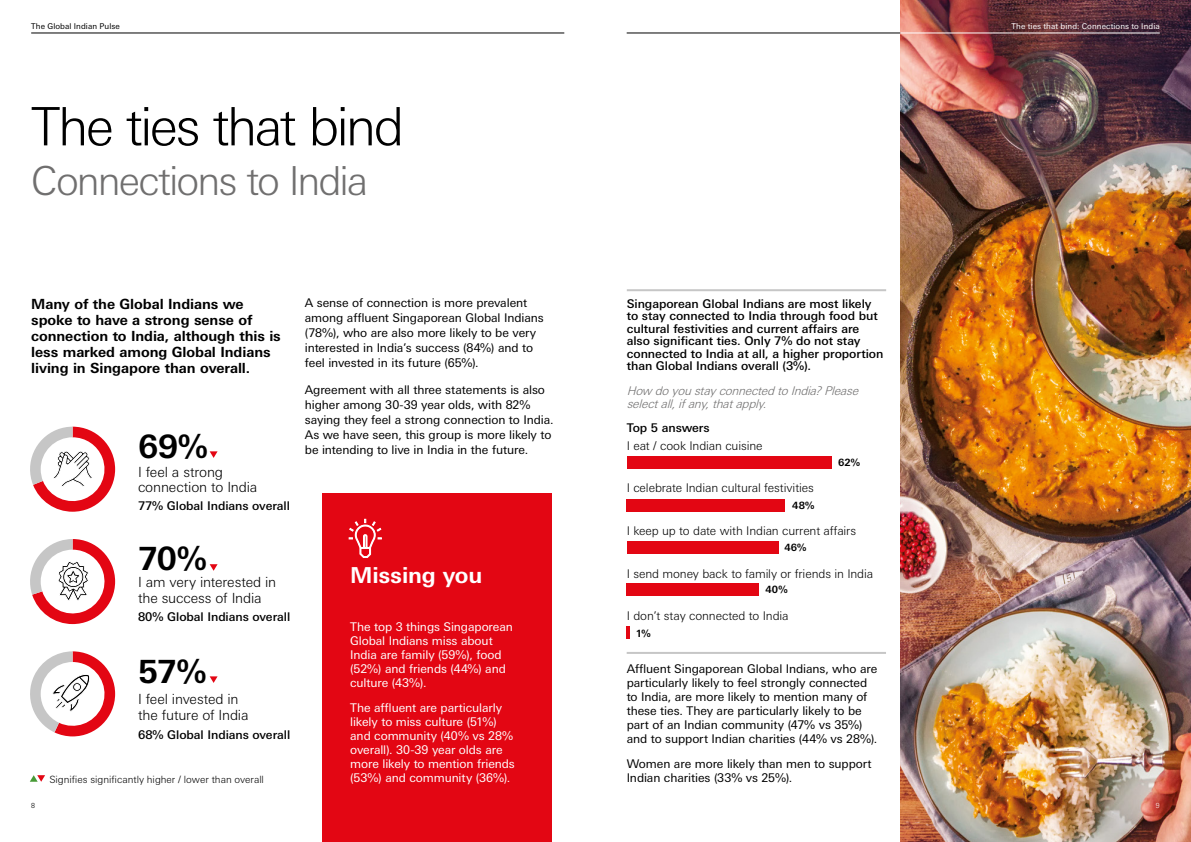
<style>
.page{position:relative;width:1191px;height:842px;background:#fff}
.page>*{position:absolute;margin:0;border:0;box-sizing:border-box;transform-origin:0 0}
.t1{font:300 53px "Univers Nextfor HSBC";letter-spacing:-.055em;color:#000}
.t2{font:300 40px "Univers Nextfor HSBC";letter-spacing:-.05em;color:#706f6f}
.t3{font:700 32px "Univers Nextfor HSBC";color:#000}
.t4{font:700 22px "Univers Nextfor HSBC";letter-spacing:-.01em;color:#fff}
.t5{font:700 14px/16px "Univers Nextfor HSBC";letter-spacing:-.005em;color:#000}
.t6{font:300 14px/16px "Univers Nextfor HSBC";letter-spacing:-.01em;color:#000}
.t7{font:12px/15px "Univers Nextfor HSBC";letter-spacing:-.005em;color:#000}
.t8{font:500 12px/12.5px "Univers Nextfor HSBC";letter-spacing:-.005em;color:#000}
.t9{font:12px/14px "Univers Nextfor HSBC";letter-spacing:-.005em;color:#fff}
.t10{font:300 12px "Univers Nextfor HSBC";letter-spacing:-.01em;color:#000}
.t11{font:italic 300 12px/12.5px "Univers Nextfor HSBC";color:#706f6f}
.t12{font:300 10px "Univers Nextfor HSBC";color:#000}
.t13{font:700 10px "Univers Nextfor HSBC";letter-spacing:.02em;color:#000}
.t14{font:8px "Univers Nextfor HSBC";letter-spacing:.01em;color:#fff}
.t15{font:8px "Univers Nextfor HSBC";letter-spacing:.01em;color:#000}
.t16{font:300 7px "Univers Nextfor HSBC";color:#000}
.t17{font:300 7px "Univers Nextfor HSBC";color:#fff}
</style>
<div class="page">
<hr style="left:627px;top:289px;width:259px;height:2px;background:#c6c6c6">
<hr style="left:626px;top:652px;width:260px;height:2px;background:#c6c6c6">
<svg style="left:30px;top:775px;width:15px;height:7px"></svg>
<svg style="left:210px;top:564px;width:7px;height:7px"></svg>
<svg style="left:210px;top:676px;width:7px;height:7px"></svg>
<svg style="left:210px;top:451px;width:7px;height:7px"></svg>
<svg style="left:30px;top:539px;width:85px;height:85px"></svg>
<img style="left:900px;top:0;width:291px;height:842px">
<hr style="left:626px;top:33px;width:274px;height:1px;background:#000">
<div style="left:322px;top:494px;width:229px;height:348px;background:#e30613"></div>
<svg style="left:349px;top:519px;width:32px;height:39px"></svg>
<svg style="left:30px;top:427px;width:85px;height:85px"></svg>
<svg style="left:30px;top:651px;width:85px;height:85px"></svg>
<hr style="left:900px;top:33px;width:259px;height:1px;background:#fff">
<div style="left:626px;top:583px;width:133px;height:13px;background:#e30613"></div>
<div style="left:626px;top:541px;width:152px;height:13px;background:#e30613"></div>
<div style="left:626px;top:499px;width:159px;height:12px;background:#e30613"></div>
<div style="left:626px;top:456px;width:205px;height:13px;background:#e30613"></div>
<hr style="left:626px;top:627px;width:4px;height:12px;background:#e30613">
<hr style="left:31px;top:33px;width:533px;height:1px;background:#000">
<p class="t15" style="left:31px;top:20px;width:90px">The Global Indian Pulse</p>
<h1 class="t1" style="left:31px;top:89px;width:375px">The ties that bind</h1>
<h2 class="t2" style="left:31px;top:153px;width:339px">Connections to India</h2>
<p class="t5" style="left:31px;top:295px;width:251px">Many of the Global Indians we spoke to have a strong sense of connection to India, although this is less marked among Global Indians living in Singapore than overall.</p>
<p class="t7" style="left:305px;top:295px;width:240px">A sense of connection is more prevalent among affluent Singaporean Global Indians (78%), who are also more likely to be very interested in India’s success (84%) and to feel invested in its future (65%).</p>
<p class="t7" style="left:305px;top:381px;width:250px">Agreement with all three statements is also higher among 30-39 year olds, with 82% saying they feel a strong connection to India.<br>As we have seen, this group is more likely to be intending to live in India in the future.</p>
<p class="t6" style="left:138px;top:463px;width:121px;line-height:15px">I feel a strong connection to India</p>
<p class="t8" style="left:138px;top:499px;width:153px">77% Global Indians overall</p>
<h3 class="t3" style="left:138px;top:424px;width:71px">69%</h3>
<p class="t16" style="left:31px;top:800px;width:5px">8</p>
<h3 class="t3" style="left:138px;top:536px;width:70px">70%</h3>
<p class="t6" style="left:138px;top:573px;width:140px">I am very interested in the success of India</p>
<p class="t8" style="left:138px;top:610px;width:154px">80% Global Indians overall</p>
<h3 class="t3" style="left:138px;top:649px;width:70px">57%</h3>
<p class="t6" style="left:138px;top:690px;width:112px">I feel invested in the future of India</p>
<p class="t8" style="left:138px;top:728px;width:154px">68% Global Indians overall</p>
<p class="t12" style="left:49px;top:772px;width:216px">Signifies significantly higher / lower than overall</p>
<h3 class="t4" style="left:350px;top:559px;width:134px">Missing you</h3>
<p class="t9" style="left:350px;top:619px;width:164px">The top 3 things Singaporean<br>Global Indians miss about<br>India are family (59%), food (52%) and friends (44%) and culture (43%).</p>
<p class="t9" style="left:350px;top:700px;width:166px">The affluent are particularly likely to miss culture (51%) and community (40% vs 28% overall). 30-39 year olds are more likely to mention friends (53%) and community (36%).</p>
<p class="t8" style="left:627px;top:297px;width:258px">Singaporean Global Indians are most likely to stay connected to India through food but cultural festivities and current affairs are also significant ties. Only 7% do not stay connected to India at all, a higher proportion than Global Indians overall (3%).</p>
<p class="t11" style="left:626px;top:384px;width:237px">How doyoustayconnectedtoIndia?Please selectall,ifany,thatapply.</p>
<p class="t8" style="left:626px;top:420px;width:85px">Top 5 answers</p>
<p class="t10" style="left:626px;top:437px;width:137px">I eat / cook Indian cuisine</p>
<p class="t10" style="left:626px;top:479px;width:189px">I celebrate Indian cultural festivities</p>
<p class="t13" style="left:792px;top:498px;width:24px">48%</p>
<p class="t13" style="left:838px;top:456px;width:23px">62%</p>
<p class="t10" style="left:626px;top:522px;width:231px">I keep up to date with Indian current affairs</p>
<p class="t13" style="left:784px;top:541px;width:24px">46%</p>
<p class="t10" style="left:626px;top:565px;width:248px">I send money back to family or friends in India</p>
<p class="t13" style="left:765px;top:583px;width:24px">40%</p>
<p class="t10" style="left:626px;top:607px;width:163px">I don’t stay connected to India</p>
<p class="t13" style="left:636px;top:626px;width:16px">1%</p>
<p class="t7" style="left:626px;top:661px;width:252px;line-height:14px">Affluent Singaporean Global Indians, who are particularly likely to feel strongly connected to India, are more likely to mention many of these ties. They are particularly likely to be part of an Indian community (47% vs 35%) and to support Indian charities (44% vs 28%).</p>
<p class="t7" style="left:626px;top:756px;width:246px;line-height:14px">Women are more likely than men to support<br>Indian charities (33% vs 25%).</p>
<p class="t14" style="left:1011px;top:21px;width:150px">The ties that bind: Connections to India</p>
<p class="t17" style="left:1155px;top:800px;width:5px">9</p>
</div>
